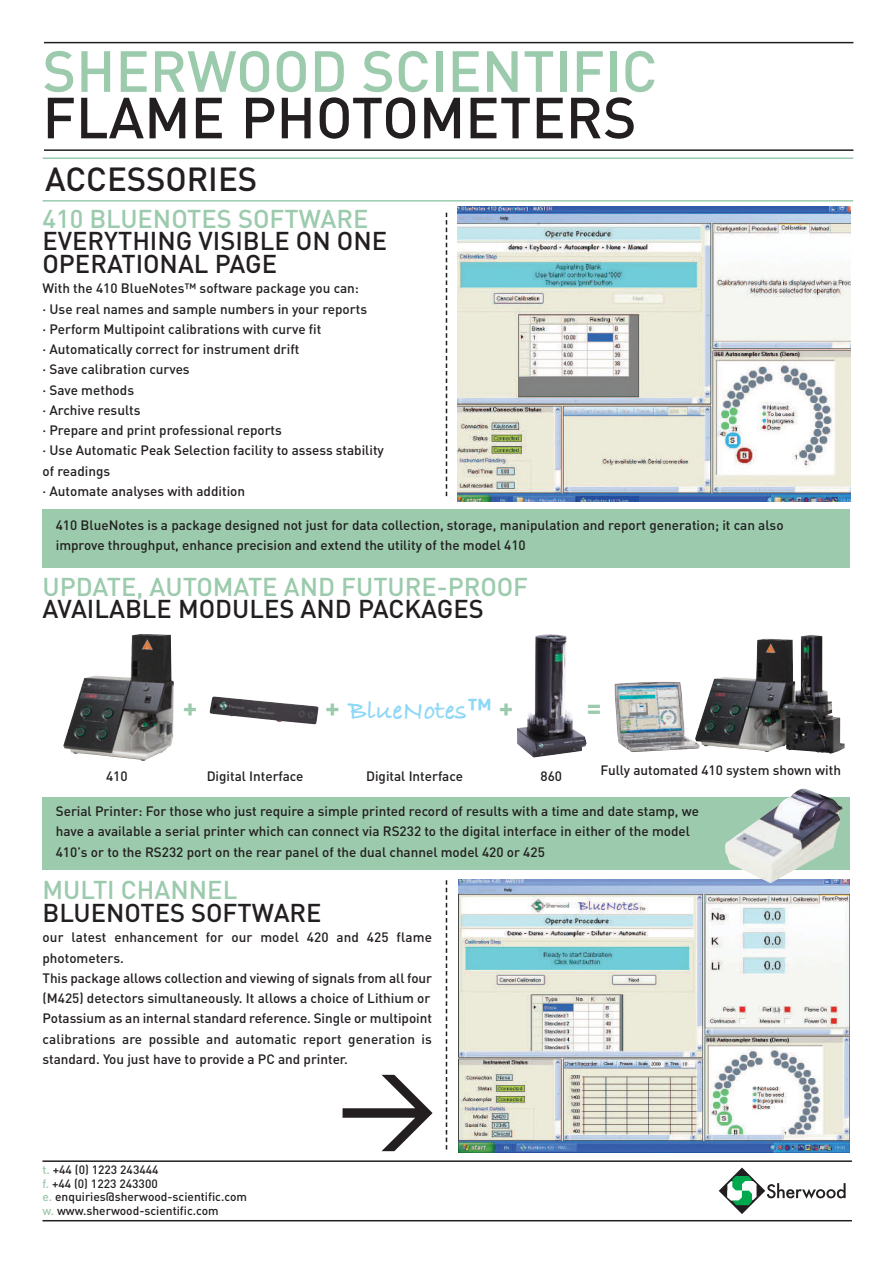
<style>
.page{position:relative;width:893px;height:1263px;background:#fff}
.page>*{position:absolute;margin:0;border:0;box-sizing:border-box;transform-origin:0 0}
.t1{font:500 57px "DIN";color:#9bcaac}
.t2{font:500 57px "DIN";color:#231f20}
.t3{font:500 33px "DIN";color:#231f20}
.t4{font:27px "Bradley Hand ITCTT Bold";color:#8dd7f7}
.t5{font:700 27px "DIN";color:#9bcaac}
.t6{font:500 25.5px/22.5px "DIN";color:#231f20}
.t7{font:500 25.5px "DIN";color:#9bcaac}
.t8{font:500 13.5px/20.2px "DIN";color:#231f20}
.t9{font:500 12px/13.5px "DIN";color:#231f20}
.s1{font-family:"DIN";font-weight:700;color:#9bcaac}
.s2{font-family:"DIN";font-weight:700}
.s3{color:#9bcaac}
</style>
<div class="page">
<hr style="left:44px;top:149px;width:809px;height:2px;background:#231f20">
<hr style="left:44px;top:42px;width:809px;height:1px;background:#231f20">
<hr style="left:42px;top:1220px;width:810px;height:1px;background:#231f20">
<hr style="left:42px;top:1160px;width:810px;height:2px;background:#231f20">
<svg style="left:719px;top:1167px;width:127px;height:47px"></svg>
<hr style="left:43px;top:157px;width:810px;height:2px;background:#9bcaac">
<hr style="left:43px;top:200px;width:810px;height:2px;background:#9bcaac">
<div style="left:43px;top:510px;width:807px;height:58px;background:#9bcaac"></div>
<div style="left:43px;top:797px;width:807px;height:73px;background:#9bcaac"></div>
<svg style="left:446px;top:213px;width:1px;height:283px"></svg>
<svg style="left:446px;top:880px;width:1px;height:269px"></svg>
<img style="left:457px;top:206px;width:393px;height:296px">
<img style="left:458px;top:879px;width:392px;height:273px">
<svg style="left:343px;top:1075px;width:90px;height:76px"></svg>
<img style="left:63px;top:634px;width:111px;height:127px">
<img style="left:210px;top:696px;width:108px;height:28px">
<img style="left:517px;top:634px;width:69px;height:123px">
<img style="left:614px;top:635px;width:231px;height:119px">
<img style="left:725px;top:788px;width:117px;height:95px">
<h1 class="t1" style="left:43px;top:39px;width:616px">SHERWOOD SCIENTIFIC</h1>
<h1 class="t2" style="left:43px;top:85px;width:596px">FLAME PHOTOMETERS</h1>
<h2 class="t3" style="left:45px;top:160px;width:214px">ACCESSORIES</h2>
<h3 class="t7" style="left:43px;top:204px;width:328px">410 BLUENOTES SOFTWARE</h3>
<h3 class="t6" style="left:43px;top:230px;width:346px">EVERYTHING VISIBLE ON ONE<br>OPERATIONAL PAGE</h3>
<p class="t8" style="left:43px;top:278px;width:343px">With the 410 BlueNotes™ software package you can:<br>· Use real names and sample numbers in your reports<br>· Perform Multipoint calibrations with curve fit<br>· Automatically correct for instrument drift<br>· Save calibration curves<br>· Save methods<br>· Archive results<br>· Prepare and print professional reports<br>· Use Automatic Peak Selection facility to assess stability of readings<br>· Automate analyses with addition</p>
<p class="t8" style="left:56px;top:515px;width:729px">410 BlueNotes is a package designed not just for data collection, storage, manipulation and report generation; it can also improve throughput, enhance precision and extend the utility of the model 410</p>
<h3 class="t7" style="left:43px;top:572px;width:487px">UPDATE, AUTOMATE AND FUTURE-PROOF</h3>
<h3 class="t6" style="left:43px;top:598px;width:443px">AVAILABLE MODULES AND PACKAGES</h3>
<h3 class="t5" style="left:183px;top:691px;width:16px">+</h3>
<h3 class="t4" style="left:325px;top:695px;width:190px"><span class="s1">+</span> BlueNotes<span class="s2">™</span> <span class="s1">+</span></h3>
<h3 class="t5" style="left:587px;top:691px;width:16px">=</h3>
<p class="t8" style="left:106px;top:766px;width:23px">410</p>
<p class="t8" style="left:207px;top:766px;width:98px">Digital Interface</p>
<p class="t8" style="left:366px;top:766px;width:98px">Digital Interface</p>
<p class="t8" style="left:541px;top:766px;width:23px">860</p>
<p class="t8" style="left:601px;top:760px;width:242px">Fully automated 410 system shown with</p>
<p class="t8" style="left:56px;top:801px;width:645px">Serial Printer: For those who just require a simple printed record of results with a time and date stamp, we have a available a serial printer which can connect via RS232 to the digital interface in either of the model<br>410’s or to the RS232 port on the rear panel of the dual channel model 420 or 425</p>
<h3 class="t7" style="left:43px;top:875px;width:196px">MULTI CHANNEL</h3>
<h3 class="t6" style="left:43px;top:901px;width:281px">BLUENOTES SOFTWARE</h3>
<p class="t8" style="left:43px;top:927px;width:391px">our latest enhancement for our model 420 and 425 flame photometers.<br>This package allows collection and viewing of signals from all four (M425) detectors simultaneously. It allows a choice of Lithium or Potassium as an internal standard reference. Single or multipoint calibrations are possible and automatic report generation is standard. You just have to provide a PC and printer.</p>
<p class="t9" style="left:42px;top:1163px;width:206px"><span class="s3">t.</span> +44 (0) 1223 243444<br><span class="s3">f.</span> +44 (0) 1223 243300<br><span class="s3">e.</span> enquiries@sherwood-scientific.com <span class="s3">w.</span> www.sherwood-scientific.com</p>
</div>
